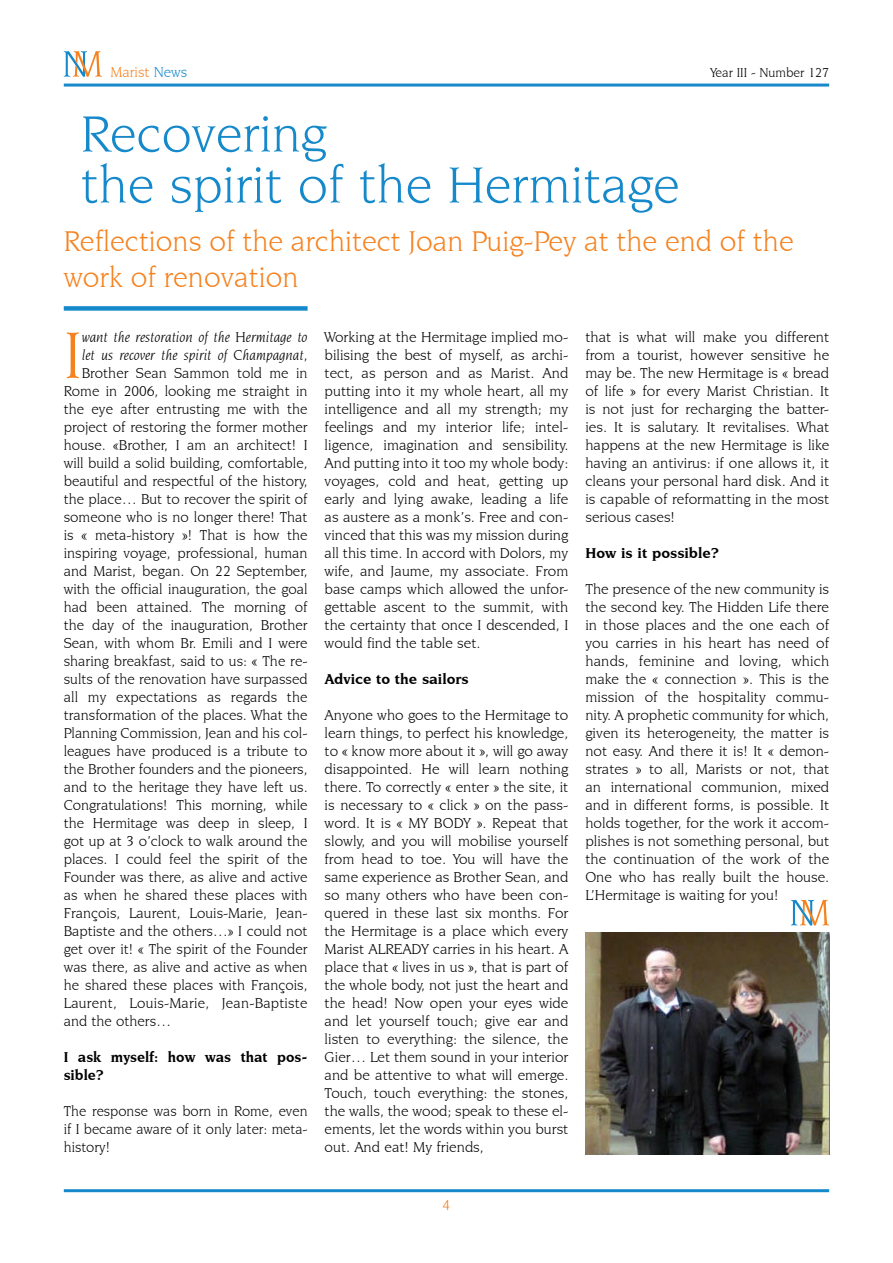
<style>
.page{position:relative;width:893px;height:1263px;background:#fff}
.page>*{position:absolute;margin:0;border:0;box-sizing:border-box;transform-origin:0 0}
.t1{font:italic 70.05px "Novarese IT Cby BT";color:#f5821f}
.t2{font:54px/51px "Novarese IT Cby BT";color:#1689ca}
.t3{font:30px/36px "Novarese IT Cby BT";color:#f5821f}
.t4{font:15px/18px "Novarese IT Cby BT";color:#000;text-align:justify}
.t5{font:italic 15px "Novarese IT Cby BT";color:#000}
.t6{font:700 15px/18px "Novarese IT Cby BT";color:#000}
.t7{font:15px "Novarese IT Cby BT";color:#f5821f}
.t8{font:13.5px "Novarese IT Cby BT";color:#000}
.s1{color:#1689ca}
.s2{font-style:normal}
</style>
<div class="page">
<hr style="left:64px;top:1189px;width:765px;height:3px;background:#1689ca">
<hr style="left:64px;top:84px;width:765px;height:3px;background:#1689ca">
<svg style="left:64px;top:51px;width:38px;height:26px"></svg>
<div style="left:64px;top:306px;width:244px;height:5px;background:#1689ca"></div>
<img style="left:585px;top:933px;width:244px;height:222px">
<svg style="left:791px;top:900px;width:38px;height:25px"></svg>
<p class="t7" style="left:111px;top:63px;width:78px">Marist <span class="s1">News</span></p>
<p class="t8" style="left:710px;top:64px;width:120px">Year III - Number 127</p>
<h2 class="t2" style="left:81px;top:108px;width:600px">Recovering<br>the spirit of the Hermitage</h2>
<h3 class="t3" style="left:64px;top:223px;width:731px">Reflections of the architect Joan Puig-Pey at the end of the work of renovation</h3>
<h1 class="t1" style="left:64px;top:314px;width:20px">I</h1>
<p class="t5" style="left:82px;top:328px;width:227px">want the restoration of the Hermitage to</p>
<p class="t5" style="left:82px;top:346px;width:227px">let us recover the spirit of Champagnat<span class="s2">,</span></p>
<p class="t4" style="left:82px;top:364px;width:227px">Brother Sean Sammon told me in</p>
<p class="t4" style="left:64px;top:382px;width:245px">Rome in 2006, looking me straight in</p>
<p class="t4" style="left:64px;top:400px;width:245px">the eye after entrusting me with the</p>
<p class="t4" style="left:64px;top:418px;width:245px">project of restoring the former mother</p>
<p class="t4" style="left:64px;top:436px;width:245px">house. «Brother, I am an architect! I</p>
<p class="t4" style="left:64px;top:454px;width:245px">will build a solid building, comfortable,</p>
<p class="t4" style="left:64px;top:472px;width:245px">beautiful and respectful of the history,</p>
<p class="t4" style="left:64px;top:490px;width:245px">the place… But to recover the spirit of</p>
<p class="t4" style="left:64px;top:508px;width:245px">someone who is no longer there! That</p>
<p class="t4" style="left:64px;top:526px;width:245px">is « meta-history »! That is how the</p>
<p class="t4" style="left:64px;top:544px;width:245px">inspiring voyage, professional, human</p>
<p class="t4" style="left:64px;top:562px;width:245px">and Marist, began. On 22 September,</p>
<p class="t4" style="left:64px;top:580px;width:245px">with the official inauguration, the goal</p>
<p class="t4" style="left:64px;top:598px;width:245px">had been attained. The morning of</p>
<p class="t4" style="left:64px;top:616px;width:245px">the day of the inauguration, Brother</p>
<p class="t4" style="left:64px;top:634px;width:245px">Sean, with whom Br. Emili and I were</p>
<p class="t4" style="left:64px;top:652px;width:245px">sharing breakfast, said to us: « The re-</p>
<p class="t4" style="left:64px;top:670px;width:245px">sults of the renovation have surpassed</p>
<p class="t4" style="left:64px;top:688px;width:245px">all my expectations as regards the</p>
<p class="t4" style="left:64px;top:706px;width:245px">transformation of the places. What the</p>
<p class="t4" style="left:64px;top:724px;width:245px">Planning Commission, Jean and his col-</p>
<p class="t4" style="left:64px;top:742px;width:245px">leagues have produced is a tribute to</p>
<p class="t4" style="left:64px;top:760px;width:245px">the Brother founders and the pioneers,</p>
<p class="t4" style="left:64px;top:778px;width:245px">and to the heritage they have left us.</p>
<p class="t4" style="left:64px;top:796px;width:245px">Congratulations! This morning, while</p>
<p class="t4" style="left:64px;top:814px;width:245px">the Hermitage was deep in sleep, I</p>
<p class="t4" style="left:64px;top:832px;width:245px">got up at 3 o’clock to walk around the</p>
<p class="t4" style="left:64px;top:850px;width:245px">places. I could feel the spirit of the</p>
<p class="t4" style="left:64px;top:868px;width:245px">Founder was there, as alive and active</p>
<p class="t4" style="left:64px;top:886px;width:245px">as when he shared these places with</p>
<p class="t4" style="left:64px;top:904px;width:245px">François, Laurent, Louis-Marie, Jean-</p>
<p class="t4" style="left:64px;top:922px;width:245px">Baptiste and the others…» I could not</p>
<p class="t4" style="left:64px;top:940px;width:245px">get over it! « The spirit of the Founder</p>
<p class="t4" style="left:64px;top:958px;width:245px">was there, as alive and active as when</p>
<p class="t4" style="left:64px;top:976px;width:245px">he shared these places with François,</p>
<p class="t4" style="left:64px;top:994px;width:245px">Laurent, Louis-Marie, Jean-Baptiste</p>
<p class="t4" style="left:64px;top:1012px;width:109px">and the others…</p>
<p class="t6" style="left:64px;top:1048px;width:245px">I ask myself: how was that pos&shy;sible?</p>
<p class="t4" style="left:64px;top:1102px;width:245px">The response was born in Rome, even if I became aware of it only later: meta&shy;history!</p>
<p class="t4" style="left:325px;top:328px;width:245px">Working at the Hermitage implied mo&shy;bilising the best of myself, as archi&shy;tect, as person and as Marist. And putting into it my whole heart, all my intelligence and all my strength; my feelings and my interior life; intel&shy;ligence, imagination and sensibility.<br>And putting into it too my whole body: voyages, cold and heat, getting up early and lying awake, leading a life as austere as a monk’s. Free and con&shy;vinced that this was my mission during all this time. In accord with Dolors, my wife, and Jaume, my associate. From base camps which allowed the unfor&shy;gettable ascent to the summit, with the certainty that once I descended, I would find the table set.</p>
<p class="t6" style="left:325px;top:670px;width:146px">Advice to the sailors</p>
<p class="t4" style="left:325px;top:706px;width:245px">Anyone who goes to the Hermitage to learn things, to perfect his knowledge, to « know more about it », will go away disappointed. He will learn nothing there. To correctly « enter » the site, it is necessary to « click » on the pass&shy;word. It is « MY BODY ». Repeat that slowly, and you will mobilise yourself from head to toe. You will have the same experience as Brother Sean, and so many others who have been con&shy;quered in these last six months. For the Hermitage is a place which every Marist ALREADY carries in his heart. A place that « lives in us », that is part of the whole body, not just the heart and the head! Now open your eyes wide and let yourself touch; give ear and listen to everything: the silence, the Gier… Let them sound in your interior and be attentive to what will emerge.<br>Touch, touch everything: the stones, the walls, the wood; speak to these el&shy;ements, let the words within you burst out. And eat! My friends,</p>
<p class="t4" style="left:585px;top:328px;width:245px">that is what will make you different from a tourist, however sensitive he may be. The new Hermitage is « bread of life » for every Marist Christian. It is not just for recharging the batter&shy;ies. It is salutary. It revitalises. What happens at the new Hermitage is like having an antivirus: if one allows it, it cleans your personal hard disk. And it is capable of reformatting in the most serious cases!</p>
<p class="t6" style="left:585px;top:544px;width:135px">How is it possible?</p>
<p class="t4" style="left:585px;top:580px;width:245px">The presence of the new community is the second key. The Hidden Life there in those places and the one each of you carries in his heart has need of hands, feminine and loving, which make the « connection ». This is the mission of the hospitality commu&shy;nity. A prophetic community for which, given its heterogeneity, the matter is not easy. And there it is! It « demon&shy;strates » to all, Marists or not, that an international communion, mixed and in different forms, is possible. It holds together, for the work it accom&shy;plishes is not something personal, but the continuation of the work of the One who has really built the house.<br>L’Hermitage is waiting for you!</p>
</div>
